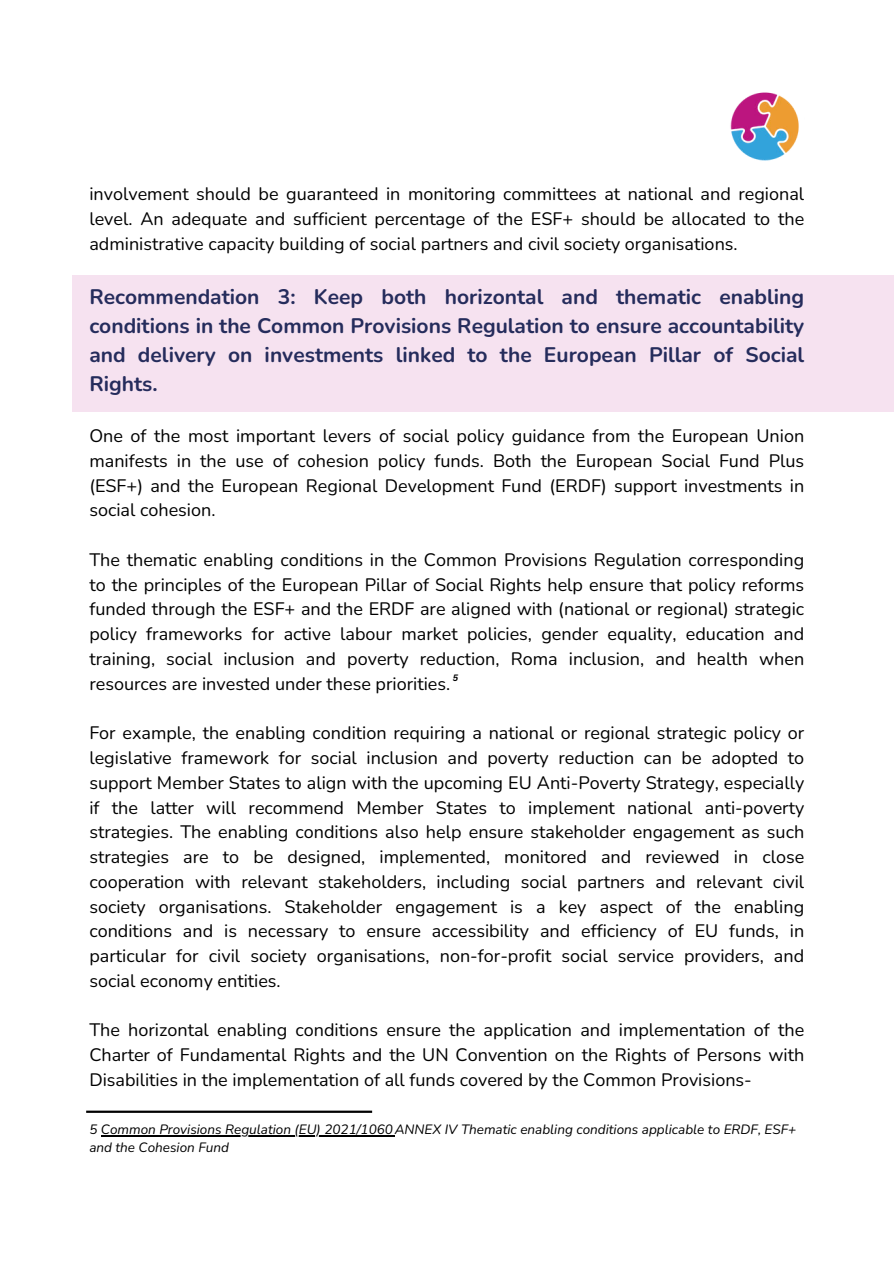
<style>
.page{position:relative;width:894px;height:1264px;background:#fff}
.page>*{position:absolute;margin:0;border:0;box-sizing:border-box;transform-origin:0 0}
.t1{font:700 21px/29.2px "Nunito";color:#252c5c;text-align:justify}
.t2{font:18px/24.8px "Nunito";color:#000;text-align:justify}
.t3{font:italic 13.5px/18px "Nunito";color:#000}
.t4{font:italic 700 9px "Canva Sans";color:#000}
</style>
<div class="page">
<img style="left:730px;top:92px;width:69px;height:69px">
<div style="left:72px;top:275px;width:821px;height:136px;background:#f6e2f0"></div>
<hr style="left:86px;top:1110px;width:286px;height:2px;background:#000">
<hr style="left:101px;top:1134px;width:293px;height:2px;background:#000">
<p class="t2" style="left:89px;top:181px;width:716px">involvement should be guaranteed in monitoring committees at national and regional level. An adequate and sufficient percentage of the ESF+ should be allocated to the administrative capacity building of social partners and civil society organisations.</p>
<p class="t1" style="left:89px;top:281px;width:716px">Recommendation 3: Keep both horizontal and thematic enabling conditions in the Common Provisions Regulation to ensure accountability and delivery on investments linked to the European Pillar of Social Rights.</p>
<p class="t2" style="left:89px;top:423px;width:716px">One of the most important levers of social policy guidance from the European Union manifests in the use of cohesion policy funds. Both the European Social Fund Plus (ESF+) and the European Regional Development Fund (ERDF) support investments in social cohesion.</p>
<p class="t2" style="left:89px;top:546px;width:716px">The thematic enabling conditions in the Common Provisions Regulation corresponding to the principles of the European Pillar of Social Rights help ensure that policy reforms funded through the ESF+ and the ERDF are aligned with (national or regional) strategic policy frameworks for active labour market policies, gender equality, education and training, social inclusion and poverty reduction, Roma inclusion, and health when resources are invested under these priorities.</p>
<p class="t2" style="left:89px;top:720px;width:716px">For example, the enabling condition requiring a national or regional strategic policy or legislative framework for social inclusion and poverty reduction can be adopted to support Member States to align with the upcoming EU Anti-Poverty Strategy, especially if the latter will recommend Member States to implement national anti-poverty strategies. The enabling conditions also help ensure stakeholder engagement as such strategies are to be designed, implemented, monitored and reviewed in close cooperation with relevant stakeholders, including social partners and relevant civil society organisations. Stakeholder engagement is a key aspect of the enabling conditions and is necessary to ensure accessibility and efficiency of EU funds, in particular for civil society organisations, non-for-profit social service providers, and social economy entities.</p>
<p class="t2" style="left:89px;top:1017px;width:716px">The horizontal enabling conditions ensure the application and implementation of the Charter of Fundamental Rights and the UN Convention on the Rights of Persons with Disabilities in the implementation of all funds covered by the Common Provisions-</p>
<p class="t3" style="left:89px;top:1119px;width:708px">5 Common Provisions Regulation (EU) 2021/1060 ANNEX IV Thematic enabling conditions applicable to ERDF, ESF+ and the Cohesion Fund</p>
<p class="t4" style="left:452px;top:672px;width:7px">5</p>
</div>
